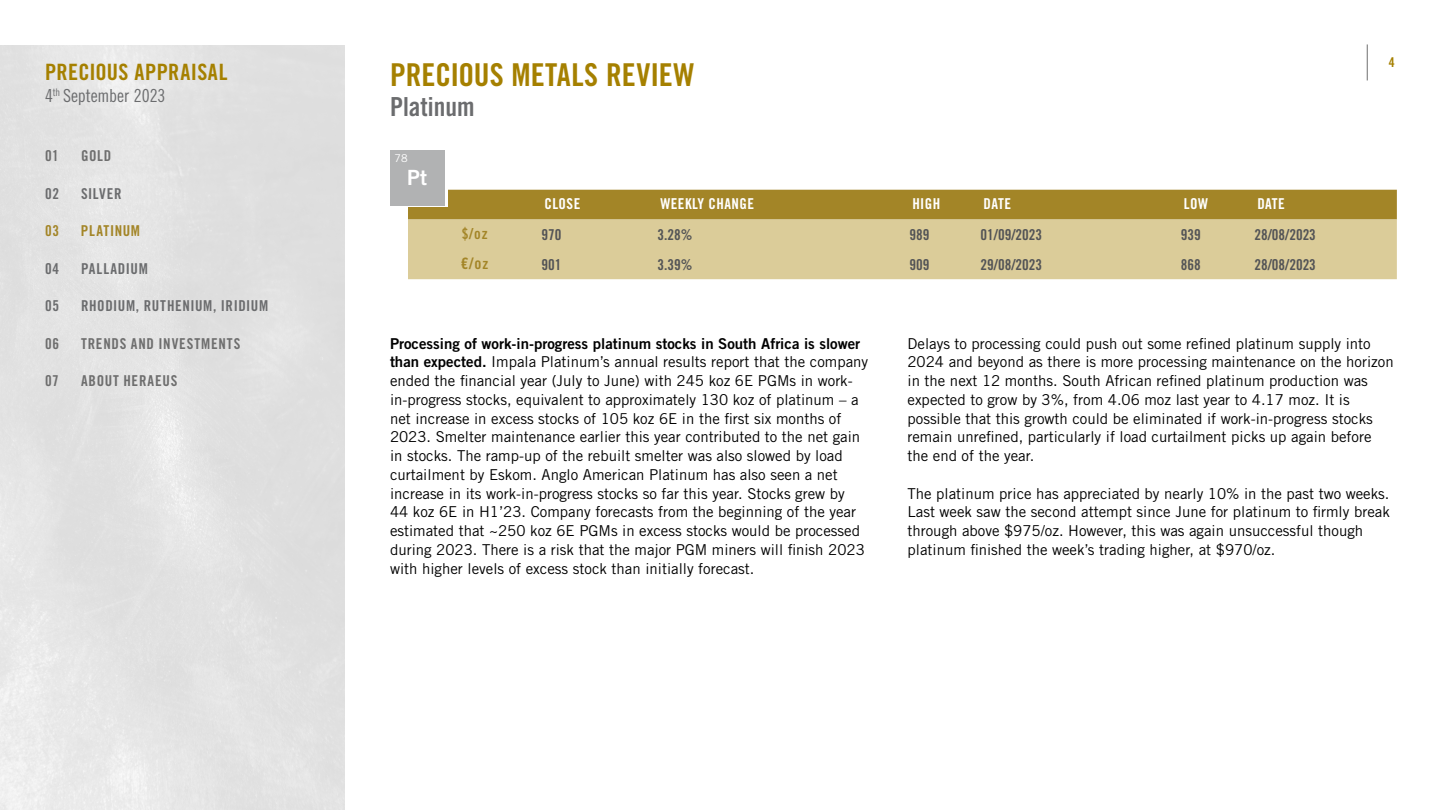
<style>
.page{position:relative;width:1440px;height:810px;background:#fff}
.page>*{position:absolute;margin:0;border:0;box-sizing:border-box;transform-origin:0 0}
.t1{font:31.5px "Trade Gothic LT Std Bd Cn 20";color:#a58000}
.t2{font:26.25px "Trade Gothic LT Std Bd Cn 20";color:#6b6c6e}
.t3{font:22.5px "Trade Gothic LT Std Bd Cn 20";letter-spacing:.015em;color:#a58000}
.t4{font:21px "Trade Gothic LT Std Bd 2";color:#fff}
.t5{font:18px "Trade Gothic LT Std Cn 18";letter-spacing:-.005em;color:#6b6c6e}
.t6{font:15.75px "Trade Gothic LT Std Bd Cn 20";color:#a38527}
.t7{font:15px/18.8px "Trade Gothic LT Std";color:#000}
.t8{font:15px "Trade Gothic LT Std Bd Cn 20";color:#535456}
.t9{font:15px "Trade Gothic LT Std Bd 2";color:#000}
.t10{font:15px "Trade Gothic LT Std Bd Cn 20";letter-spacing:.04em;color:#6b6c6e}
.t11{font:15px "Trade Gothic LT Std Bd Cn 20";letter-spacing:.05em;color:#6e6e6e}
.t12{font:15px "Trade Gothic LT Std Bd Cn 20";letter-spacing:.03em;color:#fff}
.t13{font:15px "Trade Gothic LT Std Bd Cn 20";letter-spacing:.05em;color:#a38527}
.t14{font:13.5px "Trade Gothic LT Std Bd Cn 20";color:#a58000}
.t15{font:10.8px "Trade Gothic LT Std";color:#fff}
.s1{font-size:15px}
.s2{font-family:"Trade Gothic LT Std Bd 2"}
</style>
<div class="page">
<hr style="left:1367px;top:44px;width:1px;height:36px;background:#6e6e6e">
<div style="left:408px;top:190px;width:989px;height:30px;background:#a38527"></div>
<div style="left:408px;top:220px;width:989px;height:59px;background:#dbcc99"></div>
<div style="left:393px;top:152px;width:54px;height:55px;background:linear-gradient(to bottom,#fff,#fff)"></div>
<div style="left:390px;top:150px;width:54px;height:55px;background:#b1b2b3"></div>
<h3 class="t3" style="left:45px;top:58px;width:184px">PRECIOUS APPRAISAL</h3>
<p class="t5" style="left:45px;top:85px;width:122px">4<sup>th</sup> September 2023</p>
<p class="t11" style="left:45px;top:147px;width:15px">01</p>
<p class="t11" style="left:81px;top:147px;width:32px">GOLD</p>
<p class="t10" style="left:45px;top:184px;width:16px">02</p>
<p class="t10" style="left:81px;top:184px;width:42px">SILVER</p>
<p class="t13" style="left:45px;top:222px;width:16px">03</p>
<p class="t13" style="left:81px;top:222px;width:61px">PLATINUM</p>
<p class="t10" style="left:45px;top:259px;width:16px">04</p>
<p class="t10" style="left:81px;top:259px;width:68px">PALLADIUM</p>
<p class="t10" style="left:45px;top:297px;width:16px">05</p>
<p class="t10" style="left:81px;top:297px;width:189px">RHODIUM, RUTHENIUM, IRIDIUM</p>
<p class="t11" style="left:45px;top:334px;width:16px">06</p>
<p class="t11" style="left:81px;top:334px;width:161px">TRENDS AND INVESTMENTS</p>
<p class="t11" style="left:45px;top:372px;width:15px">07</p>
<p class="t11" style="left:81px;top:372px;width:98px">ABOUT HERAEUS</p>
<h1 class="t1" style="left:390px;top:56px;width:306px">PRECIOUS METALS REVIEW</h1>
<h2 class="t2" style="left:390px;top:91px;width:86px">Platinum</h2>
<p class="t15" style="left:395px;top:152px;width:15px">78</p>
<h3 class="t4" style="left:407px;top:164px;width:21px">Pt</h3>
<p class="t12" style="left:544px;top:194px;width:37px">CLOSE</p>
<p class="t12" style="left:660px;top:194px;width:95px">WEEKLY CHANGE</p>
<p class="t12" style="left:912px;top:194px;width:30px">HIGH</p>
<p class="t12" style="left:984px;top:194px;width:29px">DATE</p>
<p class="t12" style="left:1184px;top:194px;width:26px">LOW</p>
<p class="t12" style="left:1257px;top:194px;width:29px">DATE</p>
<p class="t13" style="left:462px;top:224px;width:28px">$/oz</p>
<p class="t8" style="left:541px;top:225px;width:21px">970</p>
<p class="t8" style="left:657px;top:225px;width:36px">3.28%</p>
<p class="t8" style="left:909px;top:225px;width:21px">989</p>
<p class="t8" style="left:981px;top:225px;width:63px">01/09/2023</p>
<p class="t8" style="left:1181px;top:225px;width:21px">939</p>
<p class="t8" style="left:1254px;top:225px;width:63px">28/08/2023</p>
<p class="t6" style="left:461px;top:254px;width:29px">€/o<span class="s1">z</span></p>
<p class="t8" style="left:541px;top:255px;width:21px">901</p>
<p class="t8" style="left:657px;top:255px;width:36px">3.39%</p>
<p class="t8" style="left:909px;top:255px;width:21px">909</p>
<p class="t8" style="left:981px;top:255px;width:63px">29/08/2023</p>
<p class="t8" style="left:1181px;top:255px;width:21px">868</p>
<p class="t8" style="left:1254px;top:255px;width:63px">28/08/2023</p>
<p class="t14" style="left:1389px;top:54px;width:7px">4</p>
<p class="t9" style="left:390px;top:334px;width:472px">Processing of work-in-progress platinum stocks in South Africa is slower</p>
<p class="t7" style="left:390px;top:353px;width:480px"><span class="s2">than expected.</span> Impala Platinum’s annual results report that the company ended the financial year (July to June) with 245 koz 6E PGMs in work&shy;in-progress stocks, equivalent to approximately 130 koz of platinum – a net increase in excess stocks of 105 koz 6E in the first six months of 2023. Smelter maintenance earlier this year contributed to the net gain in stocks. The ramp-up of the rebuilt smelter was also slowed by load curtailment by Eskom. Anglo American Platinum has also seen a net increase in its work-in-progress stocks so far this year. Stocks grew by<br>44 koz 6E in H1’23. Company forecasts from the beginning of the year estimated that ~250 koz 6E PGMs in excess stocks would be processed during 2023. There is a risk that the major PGM miners will finish 2023 with higher levels of excess stock than initially forecast.</p>
<p class="t7" style="left:908px;top:334px;width:488px">Delays to processing could push out some refined platinum supply into 2024 and beyond as there is more processing maintenance on the horizon in the next 12 months. South African refined platinum production was expected to grow by 3%, from 4.06 moz last year to 4.17 moz. It is possible that this growth could be eliminated if work-in-progress stocks remain unrefined, particularly if load curtailment picks up again before the end of the year.</p>
<p class="t7" style="left:908px;top:484px;width:484px">The platinum price has appreciated by nearly 10% in the past two weeks.<br>Last week saw the second attempt since June for platinum to firmly break through above $975/oz. However, this was again unsuccessful though platinum finished the week’s trading higher, at $970/oz.</p>
</div>
